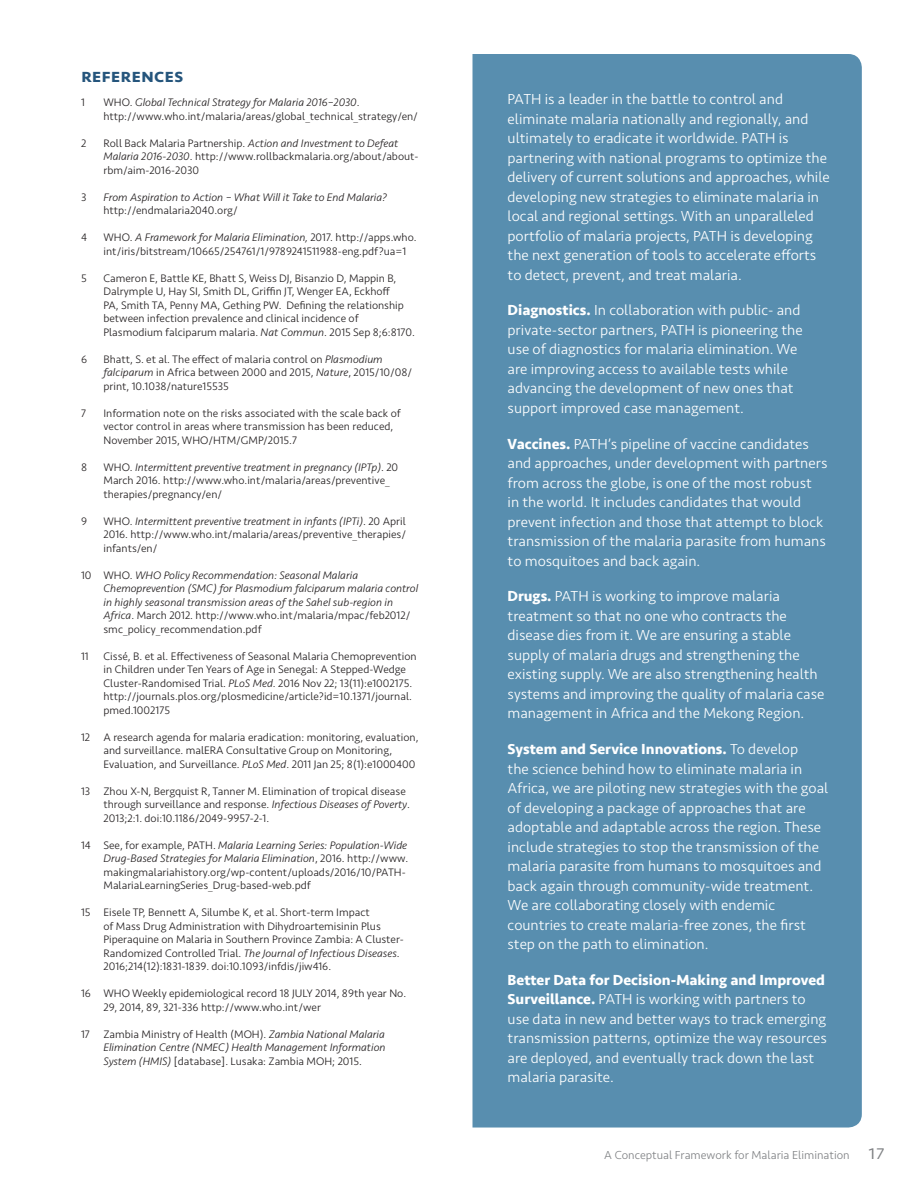
<style>
.page{position:relative;width:918px;height:1188px;background:#fff}
.page>*{position:absolute;margin:0;border:0;box-sizing:border-box;transform-origin:0 0}
.t1{font:500 19.5px "Seravek";color:#25557c}
.body{font:300 15px/19.5px "Seravek";color:#fff}
.t2{font:300 12px "Seravek";color:#808285}
.reference{font:300 11.25px/13.5px "Seravek";color:#231f20}
.reference-2{font:italic 300 11.25px/13.5px "Seravek";color:#231f20}
.s1{font-style:italic}
.s2{font-style:normal}
.s3{font-weight:700}
.s4{font-size:21px}
</style>
<div class="page">
<div style="left:472px;top:54px;width:390px;height:1074px;background:#588eaf"></div>
<p class="t1" style="left:81px;top:64px;width:104px">references</p>
<p class="reference" style="left:81px;top:96px;width:5px">1</p>
<p class="reference" style="left:103px;top:96px;width:316px">WHO. <span class="s1">Global Technical Strategy for Malaria 2016–2030</span>. http://www.who.int/malaria/areas/global_technical_strategy/en/</p>
<p class="reference" style="left:81px;top:137px;width:7px">2</p>
<p class="reference" style="left:103px;top:137px;width:316px">Roll Back Malaria Partnership. <span class="s1">Action and Investment to Defeat<br>Malaria 2016-2030</span>. http://www.rollbackmalaria.org/about/about&shy;rbm/aim-2016-2030</p>
<p class="reference" style="left:81px;top:191px;width:7px">3</p>
<p class="reference-2" style="left:104px;top:191px;width:285px">From Aspiration to Action – What Will it Take to End Malaria? <span class="s2">http://endmalaria2040.org/</span></p>
<p class="reference" style="left:81px;top:231px;width:7px">4</p>
<p class="reference" style="left:103px;top:231px;width:315px">WHO. <span class="s1">A Framework for Malaria Elimination,</span> 2017. http://apps.who. int/iris/bitstream/10665/254761/1/9789241511988-eng.pdf?ua=1</p>
<p class="reference" style="left:81px;top:272px;width:7px">5</p>
<p class="reference" style="left:103px;top:272px;width:313px">Cameron E, Battle KE, Bhatt S, Weiss DJ, Bisanzio D, Mappin B, Dalrymple U, Hay SI, Smith DL, Griffin JT, Wenger EA, Eckhoff<br>PA, Smith TA, Penny MA, Gething PW. Defining the relationship between infection prevalence and clinical incidence of Plasmodium falciparum malaria. <span class="s1">Nat Commun</span>. 2015 Sep 8;6:8170.</p>
<p class="reference" style="left:81px;top:353px;width:8px">6</p>
<p class="reference" style="left:103px;top:353px;width:310px">Bhatt, S. et al. The effect of malaria control on <span class="s1">Plasmodium falciparum</span> in Africa between 2000 and 2015, <span class="s1">Nature</span>, 2015/10/08/ print, 10.1038/nature15535</p>
<p class="reference" style="left:81px;top:407px;width:7px">7</p>
<p class="reference" style="left:103px;top:407px;width:299px">Information note on the risks associated with the scale back of vector control in areas where transmission has been reduced,<br>November 2015, WHO/HTM/GMP/2015.7</p>
<p class="reference" style="left:81px;top:461px;width:8px">8</p>
<p class="reference" style="left:103px;top:461px;width:296px">WHO. <span class="s1">Intermittent preventive treatment in pregnancy (IPTp)</span>. 20<br>March 2016. http://www.who.int/malaria/areas/preventive_ therapies/pregnancy/en/</p>
<p class="reference" style="left:81px;top:515px;width:8px">9</p>
<p class="reference" style="left:103px;top:515px;width:304px;text-align:justify">WHO. <span class="s1">Intermittent preventive treatment in infants (IPTi)</span>. 20 April 2016. http://www.who.int/malaria/areas/preventive_therapies/ infants/en/</p>
<p class="reference-2" style="left:103px;top:569px;width:316px;text-indent:-22px"><span class="s2">10 WHO.</span> WHO Policy Recommendation: Seasonal Malaria Chemoprevention (SMC) for Plasmodium falciparum malaria control in highly seasonal transmission areas of the Sahel sub-region in Africa<span class="s2">. March 2012. http://www.who.int/malaria/mpac/feb2012/ smc_policy_recommendation.pdf</span></p>
<p class="reference" style="left:81px;top:650px;width:9px">11</p>
<p class="reference" style="left:103px;top:650px;width:315px">Cissé, B. et al. Effectiveness of Seasonal Malaria Chemoprevention in Children under Ten Years of Age in Senegal: A Stepped-Wedge Cluster-Randomised Trial. <span class="s1">PLoS Med</span>. 2016 Nov 22; 13(11):e1002175. http://journals.plos.org/plosmedicine/article?id=10.1371/journal. pmed.1002175</p>
<p class="reference" style="left:104px;top:731px;width:316px;text-indent:-22px">12 A research agenda for malaria eradication: monitoring, evaluation, and surveillance. malERA Consultative Group on Monitoring,<br>Evaluation, and Surveillance. <span class="s1">PLoS Med</span>. 2011 Jan 25; 8(1):e1000400</p>
<p class="reference" style="left:104px;top:785px;width:308px;text-indent:-22px">13 Zhou X-N, Bergquist R, Tanner M. Elimination of tropical disease through surveillance and response. <span class="s1">Infectious Diseases of Poverty</span>.<br>2013;2:1. doi:10.1186/2049-9957-2-1.</p>
<p class="reference" style="left:103px;top:839px;width:306px;text-indent:-22px">14 See, for example, PATH. <span class="s1">Malaria Learning Series: Population-Wide Drug-Based Strategies for Malaria Elimination</span>, 2016. http://www. makingmalariahistory.org/wp-content/uploads/2016/10/PATH-MalariaLearningSeries_Drug-based-web.pdf</p>
<p class="reference" style="left:104px;top:906px;width:302px;text-indent:-22px">15 Eisele TP, Bennett A, Silumbe K, et al. Short-term Impact<br>of Mass Drug Administration with Dihydroartemisinin Plus Piperaquine on Malaria in Southern Province Zambia: A Cluster-Randomized Controlled Trial. <span class="s1">The Journal of Infectious Diseases</span>.<br>2016;214(12):1831-1839. doi:10.1093/infdis/jiw416.</p>
<p class="reference" style="left:104px;top:987px;width:304px;text-indent:-22px">16 WHO Weekly epidemiological record 18 JULY 2014, 89th year No.<br>29, 2014, 89, 321-336 http://www.who.int/wer</p>
<p class="reference-2" style="left:103px;top:1028px;width:284px;text-align:justify;text-indent:-22px"><span class="s2">17 Zambia Ministry of Health (MOH).</span> Zambia National Malaria Elimination Centre (NMEC) Health Management Information System (HMIS) <span class="s2">[database]. Lusaka: Zambia MOH; 2015.</span></p>
<p class="body" style="left:508px;top:90px;width:324px">PATH is a leader in the battle to control and eliminate malaria nationally and regionally, and ultimately to eradicate it worldwide. PATH is partnering with national programs to optimize the delivery of current solutions and approaches, while developing new strategies to eliminate malaria in local and regional settings. With an unparalleled portfolio of malaria projects, PATH is developing the next generation of tools to accelerate efforts to detect, prevent, and treat malaria.</p>
<p class="body" style="left:508px;top:301px;width:297px"><span class="s3">Diagnostics.</span> In collaboration with public- and private-sector partners, PATH is pioneering the use of diagnostics for malaria elimination. We are improving access to available tests while advancing the development of new ones that support improved case management.</p>
<p class="body" style="left:508px;top:434px;width:321px"><span class="s3">Vaccines.</span> PATH’s pipeline of vaccine candidates and approaches, under development with partners from across the globe, is one of the most robust<br>in the world. It includes candidates that would prevent infection and those that attempt to block transmission of the malaria parasite from humans to mosquitoes and back again.</p>
<p class="body" style="left:508px;top:587px;width:318px"><span class="s3">Drugs.</span> PATH is working to improve malaria treatment so that no one who contracts the disease dies from it. We are ensuring a stable supply of malaria drugs and strengthening the existing supply. We are also strengthening health systems and improving the quality of malaria case management in Africa and the Mekong Region.</p>
<p class="body" style="left:508px;top:740px;width:322px"><span class="s3">System and Service Innovations.</span> To develop<br>the science behind how to eliminate malaria in Africa, we are piloting new strategies with the goal of developing a package of approaches that are adoptable and adaptable across the region. These include strategies to stop the transmission of the malaria parasite from humans to mosquitoes and back again through community-wide treatment.<br>We are collaborating closely with endemic countries to create malaria-free zones, the first step on the path to elimination.</p>
<p class="body" style="left:508px;top:970px;width:321px"><span class="s3">Better Data for Decision-Making and Improved Surveillance.</span> PATH is working with partners to use data in new and better ways to track emerging transmission patterns, optimize the way resources are deployed, and eventually track down the last malaria parasite.</p>
<p class="t2" style="left:604px;top:1148px;width:282px">A Conceptual Framework for Malaria Elimination <span class="s4">17</span></p>
</div>
